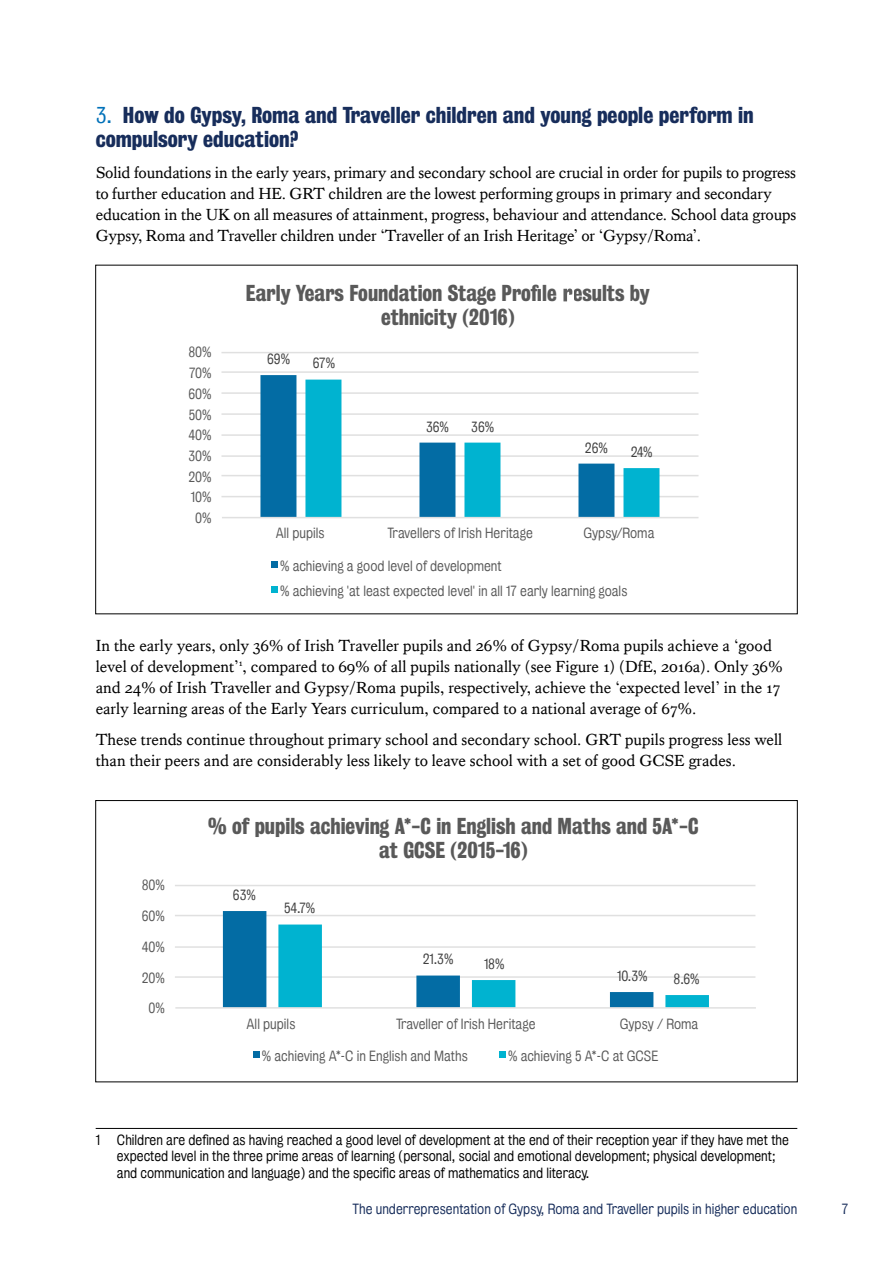
<style>
.page{position:relative;width:893px;height:1263px;background:#fff}
.page>*{position:absolute;margin:0;border:0;box-sizing:border-box;transform-origin:0 0}
.t1{font:21px/24px "Kings Bureau Grot Three Seven";color:#595959;text-align:center}
.t2{font:21px/24px "Kings Bureau Grot Three Seven";color:#172d5b}
.t3{font:16.5px/21px "Kings Caslon Text";letter-spacing:-.005em;color:#000}
.t4{font:13.5px/16.5px "Kings Bureau Grot Five One";color:#000}
.t5{font:13.5px/25.3px "Kings Bureau Grot Five One";color:#595959}
.t6{font:13.5px "Kings Bureau Grot Five One";color:#172d5b}
.t7{font:13.5px "Kings Bureau Grot Five One";color:#404040}
.s1{font-family:"Kings Bureau Grot Five One";color:#0071b9}
</style>
<div class="page">
<hr style="left:96px;top:1128px;width:701px;height:1px;background:#000">
<svg style="left:221px;top:301px;width:478px;height:292px"></svg>
<svg style="left:175px;top:885px;width:581px;height:173px"></svg>
<svg style="left:563px;top:288px;width:9px;height:13px"></svg>
<p class="t2" style="left:96px;top:103px;width:660px"><span class="s1">3.</span> How do Gypsy, Roma and Traveller children and young people perform in compulsory education?</p>
<p class="t3" style="left:96px;top:162px;width:702px">Solid foundations in the early years, primary and secondary school are crucial in order for pupils to progress to further education and HE. GRT children are the lowest performing groups in primary and secondary education in the UK on all measures of attainment, progress, behaviour and attendance. School data groups Gypsy, Roma and Traveller children under ‘Traveller of an Irish Heritage’ or ‘Gypsy/Roma’.</p>
<p class="t5" style="left:188px;top:340px;width:25px">80%</p>
<p class="t5" style="left:189px;top:360px;width:24px">70%</p>
<p class="t5" style="left:188px;top:381px;width:25px">60%</p>
<p class="t5" style="left:189px;top:402px;width:24px">50%</p>
<p class="t5" style="left:188px;top:423px;width:25px">40%</p>
<p class="t5" style="left:188px;top:443px;width:25px">30%</p>
<p class="t5" style="left:188px;top:464px;width:25px">20%</p>
<p class="t5" style="left:191px;top:485px;width:22px">10%</p>
<p class="t5" style="left:195px;top:505px;width:18px">0%</p>
<p class="t1" style="left:246px;top:281px;width:405px">Early Years Foundation Stage Profile Results by ethnicity (2016)</p>
<p class="t7" style="left:267px;top:351px;width:24px">69%</p>
<p class="t7" style="left:313px;top:355px;width:24px">67%</p>
<p class="t7" style="left:426px;top:419px;width:24px">36%</p>
<p class="t7" style="left:471px;top:419px;width:24px">36%</p>
<p class="t7" style="left:585px;top:440px;width:24px">26%</p>
<p class="t7" style="left:631px;top:444px;width:23px">24%</p>
<p class="t5" style="left:276px;top:521px;width:50px">All pupils</p>
<p class="t5" style="left:388px;top:521px;width:147px">Travellers of Irish Heritage</p>
<p class="t5" style="left:583px;top:521px;width:72px">Gypsy/Roma</p>
<p class="t5" style="left:280px;top:553px;width:349px">% achieving a good level of development<br>% achieving 'at least expected level' in all 17 early learning goals</p>
<p class="t3" style="left:96px;top:635px;width:689px">In the early years, only 36% of Irish Traveller pupils and 26% of Gypsy/Roma pupils achieve a ‘good level of development’<sup>1</sup>, compared to 69% of all pupils nationally (see Figure 1) (DfE, 2016a). Only 36% and 24% of Irish Traveller and Gypsy/Roma pupils, respectively, achieve the ‘expected level’ in the 17 early learning areas of the Early Years curriculum, compared to a national average of 67%.</p>
<p class="t3" style="left:96px;top:729px;width:688px">These trends continue throughout primary school and secondary school. GRT pupils progress less well than their peers and are considerably less likely to leave school with a set of good GCSE grades.</p>
<p class="t5" style="left:142px;top:873px;width:25px">80%</p>
<p class="t5" style="left:142px;top:903px;width:25px">60%</p>
<p class="t5" style="left:142px;top:934px;width:25px">40%</p>
<p class="t5" style="left:142px;top:965px;width:25px">20%</p>
<p class="t5" style="left:149px;top:996px;width:18px">0%</p>
<p class="t1" style="left:208px;top:814px;width:492px">% of pupils achieving A*-C in English and Maths and 5A*-C at GCSE (2015-16)</p>
<p class="t7" style="left:233px;top:887px;width:24px">63%</p>
<p class="t7" style="left:284px;top:900px;width:33px">54.7%</p>
<p class="t7" style="left:423px;top:951px;width:32px">21.3%</p>
<p class="t7" style="left:484px;top:957px;width:22px">18%</p>
<p class="t7" style="left:617px;top:968px;width:32px">10.3%</p>
<p class="t7" style="left:674px;top:971px;width:27px">8.6%</p>
<p class="t5" style="left:247px;top:1011px;width:50px">All pupils</p>
<p class="t5" style="left:396px;top:1011px;width:141px">Traveller of Irish Heritage</p>
<p class="t5" style="left:620px;top:1011px;width:80px">Gypsy / Roma</p>
<p class="t5" style="left:262px;top:1043px;width:207px">% achieving A*-C in English and Maths</p>
<p class="t5" style="left:508px;top:1043px;width:152px">% achieving 5 A*-C at GCSE</p>
<p class="t4" style="left:96px;top:1132px;width:6px">1</p>
<p class="t4" style="left:117px;top:1132px;width:674px">Children are defined as having reached a good level of development at the end of their reception year if they have met the expected level in the three prime areas of learning (personal, social and emotional development; physical development; and communication and language) and the specific areas of mathematics and literacy.</p>
<p class="t6" style="left:352px;top:1201px;width:446px">The underrepresentation of Gypsy, Roma and Traveller pupils in higher education</p>
<p class="t6" style="left:842px;top:1201px;width:8px">7</p>
</div>
